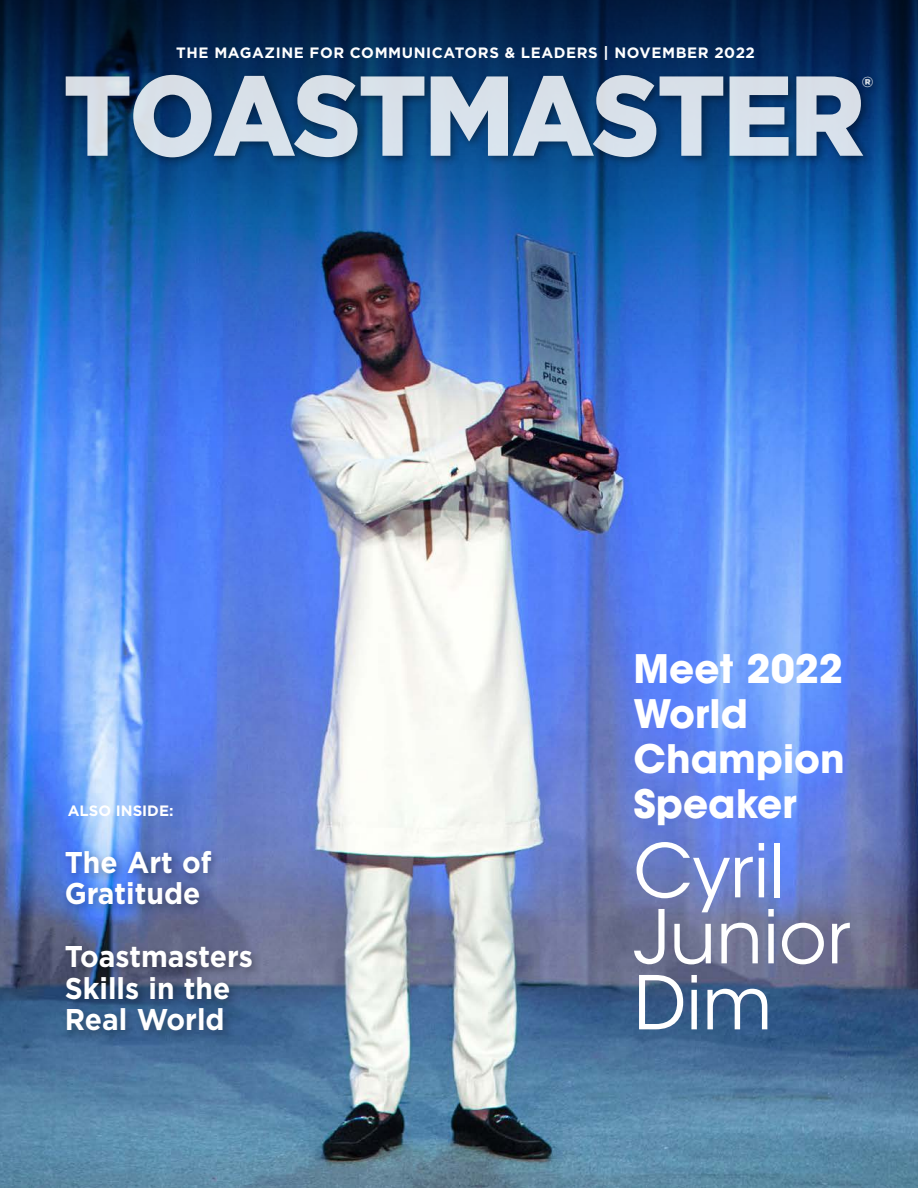
<style>
.page{position:relative;width:918px;height:1188px;background:#fff}
.page>*{position:absolute;margin:0;border:0;box-sizing:border-box;transform-origin:0 0}
.t1{font:900 113.25px "Gotham";letter-spacing:-.025em;color:#fff;scale:.92 1}
.Headline{font:73.5px/66px "ITC Avant Garde Std";color:#fff}
.Headline-2{font:700 39px/45px "ITC Avant Garde Std";color:#fff}
.Sidebar_Header{font:700 30px/31.5px "Gotham";color:#fff;scale:.94 1}
.t2{font:900 30px "Gotham";color:#fff}
.Magazine_Cover_Kicker_with_Month{font:700 15px "Gotham";letter-spacing:.04em;color:#fff}
.byline{font:700 15px "Gotham";color:#fff}
</style>
<div class="page">
<img style="left:0;top:471px;width:918px;height:717px">
<img style="left:0;top:0;width:918px;height:471px">
<div style="left:61px;top:70px;width:823px;height:98px;background:#000;opacity:.45"></div>
<div style="left:61px;top:846px;width:202px;height:196px;background:#000;opacity:.3"></div>
<p class="Magazine_Cover_Kicker_with_Month" style="left:176px;top:42px;width:580px">THE MAGAZINE FOR COMMUNICATORS &amp; LEADERS | NOVEMBER 2022</p>
<h1 class="t1" style="left:63px;top:38px;width:873px">TOASTMASTER</h1>
<p class="t2" style="left:862px;top:67px;width:13px">®</p>
<p class="byline" style="left:68px;top:800px;width:107px">ALSO INSIDE:</p>
<p class="Sidebar_Header" style="left:65px;top:846px;width:158px">The Art of<br>Gratitude</p>
<p class="Sidebar_Header" style="left:65px;top:941px;width:202px">Toastmasters<br>Skills in the<br>Real World</p>
<h2 class="Headline-2" style="left:634px;top:646px;width:213px">Meet 2022<br>World<br>Champion<br>Speaker</h2>
<h2 class="Headline" style="left:634px;top:839px;width:218px">Cyril<br>Junior<br>Dim</h2>
</div>
